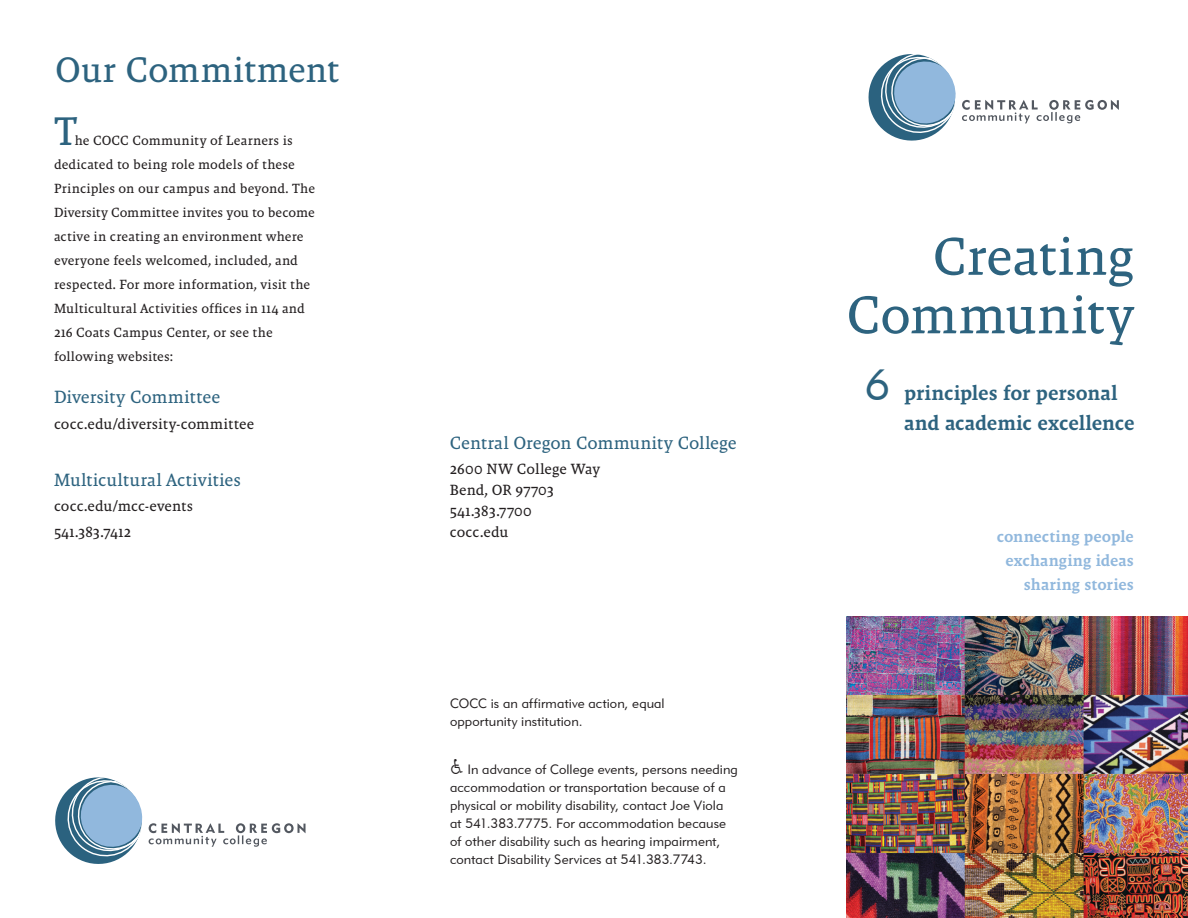
<style>
.page{position:relative;width:1188px;height:918px;background:#fff}
.page>*{position:absolute;margin:0;border:0;box-sizing:border-box;transform-origin:0 0}
.t1{font:54px/58.5px "Malaga Reg";letter-spacing:-.01em;color:#2d637f;text-align:right}
.t2{font:40.5px "Malaga Reg";color:#2d637f}
.t3{font:36px "Malaga Reg";letter-spacing:-.015em;color:#2d637f}
.t4{font:21px/30px "Malaga Med";letter-spacing:-.01em;color:#2d637f}
.t5{font:18px "Malaga Reg";letter-spacing:-.005em;color:#2d637f}
.t6{font:16.5px/24px "Malaga Med";letter-spacing:.005em;color:#91b8dd;text-align:right}
.t7{font:15px/21px "Malaga Reg";color:#231f20}
.t8{font:15px "Malaga Reg";letter-spacing:.025em;color:#231f20}
.t9{font:13.5px/24px "Malaga Reg";letter-spacing:.005em;color:#231f20}
.t10{font:13.5px/18px "Geometric 415 BT Lite A";letter-spacing:.01em;color:#231f20}
.s1{font-family:"Geometric 415 BT Lite A";font-size:43.5px}
</style>
<div class="page">
<svg style="left:55px;top:777px;width:251px;height:87px"></svg>
<svg style="left:868px;top:54px;width:251px;height:87px"></svg>
<img style="left:846px;top:616px;width:342px;height:302px">
<p class="t3" style="left:55px;top:49px;width:286px">Our Commitment</p>
<p class="t2" style="left:54px;top:108px;width:25px">T</p>
<p class="t9" style="left:54px;top:128px;width:263px;text-indent:21px">he COCC Community of Learners is dedicated to being role models of these Principles on our campus and beyond. The Diversity Committee invites you to become active in creating an environment where everyone feels welcomed, included, and respected. For more information, visit the Multicultural Activities offices in 114 and 216 Coats Campus Center, or see the following websites:</p>
<p class="t5" style="left:54px;top:387px;width:168px">Diversity Committee</p>
<p class="t7" style="left:54px;top:413px;width:202px">cocc.edu/diversity-committee</p>
<p class="t5" style="left:54px;top:469px;width:188px">Multicultural Activities</p>
<p class="t7" style="left:54px;top:496px;width:141px">cocc.edu/mcc-events</p>
<p class="t8" style="left:54px;top:523px;width:79px">541.383.7412</p>
<p class="t5" style="left:450px;top:432px;width:288px">Central Oregon Community College</p>
<p class="t7" style="left:450px;top:458px;width:152px">2600 NW College Way<br>Bend, OR 97703<br>541.383.7700<br>cocc.edu</p>
<p class="t10" style="left:450px;top:694px;width:216px">COCC is an affirmative action, equal opportunity institution.</p>
<p class="t10" style="left:450px;top:760px;width:290px">♿ In advance of College events, persons needing accommodation or transportation because of a physical or mobility disability, contact Joe Viola at 541.383.7775. For accommodation because of other disability such as hearing impairment, contact Disability Services at 541.383.7743.</p>
<p class="t1" style="left:846px;top:227px;width:289px">Creating<br>Community</p>
<p class="t4" style="left:904px;top:378px;width:232px;text-indent:-39px"><span class="s1">6</span> principles for personal and academic excellence</p>
<p class="t6" style="left:997px;top:524px;width:139px">connecting people exchanging ideas sharing stories</p>
</div>
